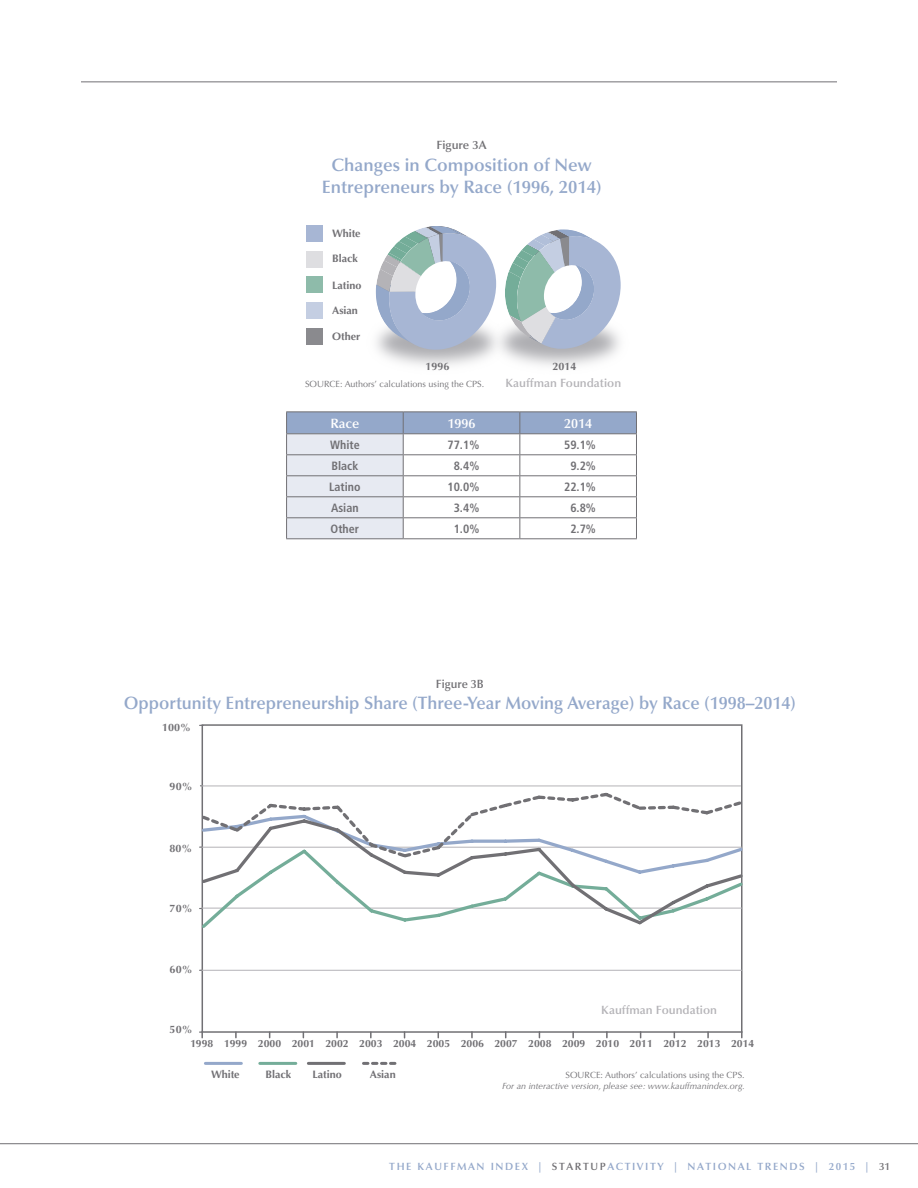
<style>
.page{position:relative;width:918px;height:1188px;background:#fff}
.page>*{position:absolute;margin:0;border:0;box-sizing:border-box;transform-origin:0 0}
.t1{font:600 18px/21.6px "Optima";color:#94a8ca;text-align:center}
.t2{font:600 13.5px "Optima";color:#fff}
.t3{font:700 condensed 12px "Frutiger";color:#717074}
.t4{font:600 12px "Optima";color:#b4b3b7}
.t5{font:600 12px "Optima";color:#717074}
.t6{font:700 10.8px "Optima";color:#717074}
.t7{font:700 10.5px "Optima";color:#717074}
.t8{font:600 10.5px "Optima";letter-spacing:.15em;color:#94a8ca}
.t9{font:9px "Optima";color:#717074}
.t10{font:italic 9px "Optima";color:#717074}
.s1{color:#717074}
</style>
<div class="page">
<hr style="left:0;top:1143px;width:918px;height:1px;background:#717074">
<hr style="left:81px;top:81px;width:756px;height:1px;background:#717074">
<hr style="left:286px;top:411px;width:117px;height:1px;background:#717074">
<hr style="left:403px;top:411px;width:117px;height:1px;background:#717074">
<hr style="left:520px;top:411px;width:117px;height:1px;background:#717074">
<svg style="left:286px;top:412px;width:351px;height:126px"></svg>
<hr style="left:286px;top:538px;width:117px;height:1px;background:#717074">
<hr style="left:403px;top:538px;width:117px;height:1px;background:#717074">
<hr style="left:520px;top:538px;width:117px;height:1px;background:#717074">
<div style="left:306px;top:225px;width:17px;height:17px;background:#a7b6d4"></div>
<div style="left:306px;top:251px;width:17px;height:16px;background:#dedee1"></div>
<div style="left:306px;top:277px;width:17px;height:16px;background:#8ebbaa"></div>
<div style="left:306px;top:302px;width:17px;height:17px;background:#c4cee2"></div>
<div style="left:306px;top:328px;width:17px;height:16px;background:#8a8a8e"></div>
<svg style="left:376px;top:226px;width:120px;height:127px"></svg>
<svg style="left:503px;top:229px;width:118px;height:121px"></svg>
<div style="left:202px;top:724px;width:541px;height:309px;border:2px solid #717074"></div>
<hr style="left:202px;top:970px;width:540px;height:1px;background:#b4b3b7">
<hr style="left:260px;top:1062px;width:36px;height:3px;background:#74ad99">
<hr style="left:205px;top:1062px;width:36px;height:3px;background:#94a8ca">
<hr style="left:308px;top:1062px;width:36px;height:3px;background:#717074">
<svg style="left:363px;top:1062px;width:34px;height:3px"></svg>
<svg style="left:199px;top:876px;width:544px;height:51px"></svg>
<svg style="left:199px;top:785px;width:544px;height:91px"></svg>
<svg style="left:235px;top:1032px;width:2px;height:6px"></svg>
<svg style="left:336px;top:1032px;width:2px;height:6px"></svg>
<svg style="left:370px;top:1032px;width:2px;height:6px"></svg>
<svg style="left:471px;top:1032px;width:2px;height:6px"></svg>
<svg style="left:572px;top:1032px;width:2px;height:6px"></svg>
<svg style="left:606px;top:1032px;width:2px;height:6px"></svg>
<svg style="left:741px;top:1032px;width:2px;height:6px"></svg>
<svg style="left:707px;top:1032px;width:2px;height:6px"></svg>
<svg style="left:200px;top:1031px;width:3px;height:7px"></svg>
<p class="t5" style="left:436px;top:138px;width:52px">Figure 3A</p>
<p class="t1" style="left:322px;top:154px;width:281px">Changes in Composition of New<br>Entrepreneurs by Race (1996, 2014)</p>
<p class="t6" style="left:332px;top:227px;width:30px">White</p>
<p class="t6" style="left:332px;top:252px;width:27px">Black</p>
<p class="t6" style="left:332px;top:279px;width:31px">Latino</p>
<p class="t6" style="left:332px;top:304px;width:27px">Asian</p>
<p class="t6" style="left:332px;top:330px;width:30px">Other</p>
<p class="t6" style="left:425px;top:360px;width:26px">1996</p>
<p class="t6" style="left:552px;top:360px;width:26px">2014</p>
<p class="t9" style="left:305px;top:379px;width:181px">SOURCE: Authors’ calculations using the CPS.</p>
<p class="t4" style="left:505px;top:376px;width:117px">Kauffman Foundation</p>
<p class="t2" style="left:330px;top:415px;width:30px">Race</p>
<p class="t2" style="left:448px;top:415px;width:30px">1996</p>
<p class="t2" style="left:564px;top:415px;width:30px">2014</p>
<p class="t3" style="left:330px;top:438px;width:31px">White</p>
<p class="t3" style="left:448px;top:438px;width:33px">77.1%</p>
<p class="t3" style="left:564px;top:438px;width:33px">59.1%</p>
<p class="t3" style="left:331px;top:459px;width:28px">Black</p>
<p class="t3" style="left:454px;top:459px;width:27px">8.4%</p>
<p class="t3" style="left:570px;top:459px;width:27px">9.2%</p>
<p class="t3" style="left:329px;top:480px;width:33px">Latino</p>
<p class="t3" style="left:448px;top:480px;width:33px">10.0%</p>
<p class="t3" style="left:564px;top:480px;width:33px">22.1%</p>
<p class="t3" style="left:331px;top:501px;width:29px">Asian</p>
<p class="t3" style="left:454px;top:501px;width:27px">3.4%</p>
<p class="t3" style="left:570px;top:501px;width:27px">6.8%</p>
<p class="t3" style="left:331px;top:522px;width:30px">Other</p>
<p class="t3" style="left:454px;top:522px;width:27px">1.0%</p>
<p class="t3" style="left:570px;top:522px;width:27px">2.7%</p>
<p class="t5" style="left:436px;top:677px;width:49px">Figure 3B</p>
<p class="t1" style="left:124px;top:692px;width:674px">Opportunity Entrepreneurship Share (Three-Year Moving Average) by Race (1998–2014)</p>
<p class="t6" style="left:162px;top:721px;width:30px">100%</p>
<p class="t6" style="left:170px;top:780px;width:24px">90%</p>
<p class="t6" style="left:169px;top:842px;width:24px">80%</p>
<p class="t6" style="left:170px;top:902px;width:24px">70%</p>
<p class="t6" style="left:170px;top:963px;width:24px">60%</p>
<p class="t4" style="left:601px;top:1003px;width:117px">Kauffman Foundation</p>
<p class="t7" style="left:191px;top:1037px;width:565px">1998 1999 2000 2001 2002 2003 2004 2005 2006 2007 2008 2009 2010 2011 2012 2013 2014</p>
<p class="t6" style="left:170px;top:1023px;width:24px">50%</p>
<p class="t6" style="left:211px;top:1068px;width:30px">White</p>
<p class="t6" style="left:265px;top:1068px;width:27px">Black</p>
<p class="t6" style="left:312px;top:1068px;width:31px">Latino</p>
<p class="t6" style="left:370px;top:1068px;width:27px">Asian</p>
<p class="t9" style="left:566px;top:1069px;width:181px">SOURCE: Authors’ calculations using the CPS.</p>
<p class="t10" style="left:502px;top:1080px;width:245px">For an interactive version, please see: www.kauffmanindex.org.</p>
<p class="t8" style="left:389px;top:1160px;width:502px">THE KAUFFMAN INDEX | <span class="s1">STARTUP</span>ACTIVITY | NATIONAL TRENDS | 2015 | <span class="s1">31</span></p>
</div>
